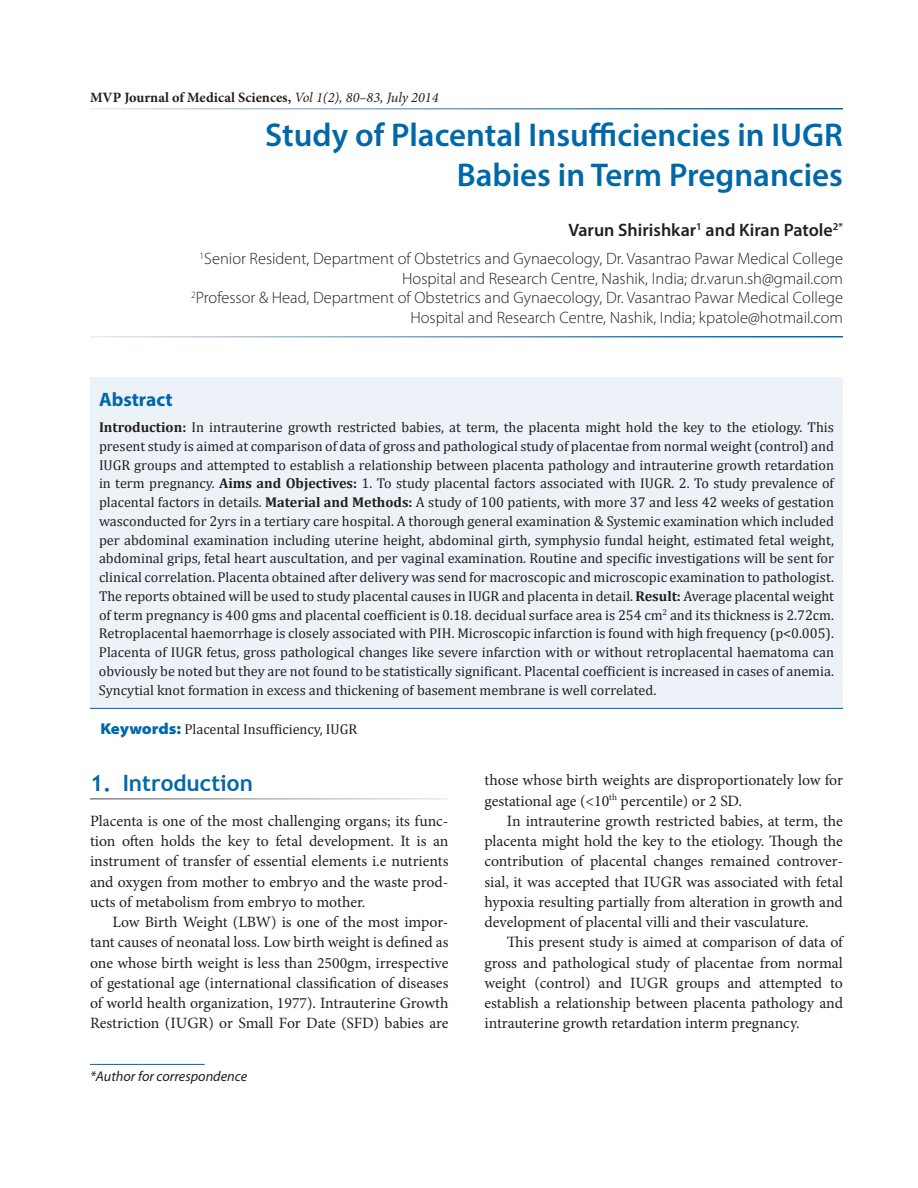
<style>
.page{position:relative;width:918px;height:1188px;background:#fff}
.page>*{position:absolute;margin:0;border:0;box-sizing:border-box;transform-origin:0 0}
.t1{font:600 33px/40.5px "Myriad Pro";color:#0068a9;text-align:right}
.t2{font:700 22.5px "Trebuchet MS";color:#0068a9}
.t3{font:700 19.5px "Myriad Pro";color:#0068a9}
.t4{font:600 18px "Myriad Pro";color:#231f20}
.t5{font:300 16.5px/19.5px "Myriad Pro";color:#231f20;text-align:right}
.t6{font:15.75px/20.2px "Minion Pro";color:#231f20;text-align:justify}
.t7{font:14.25px/18.8px "Cambria";color:#231f20;text-align:justify}
.t8{font:700 14.25px "Minion Pro";color:#231f20}
.t9{font:italic 14.25px "Myriad Pro";color:#231f20}
.s1{font-weight:400;font-style:italic}
.s2{font-weight:700}
.s3{font-family:"Myriad Pro";font-weight:900;font-stretch:semi-expanded;font-size:15.75px;color:#0068a9}
</style>
<div class="page">
<hr style="left:90px;top:1064px;width:115px;height:1px;background:#0068a9">
<div style="left:90px;top:378px;width:753px;height:331px;background:#edf2f8"></div>
<hr style="left:90px;top:708px;width:753px;height:1px;background:#0068a9">
<p class="t8" style="left:90px;top:87px;width:350px">MVP Journal of Medical Sciences, <span class="s1">Vol 1(2), 80–83, July 2014</span></p>
<h1 class="t1" style="left:265px;top:113px;width:579px">Study of Placental Insufficiencies in IUGR<br>Babies in Term Pregnancies</h1>
<p class="t4" style="left:568px;top:218px;width:276px">Varun Shirishkar<sup>1</sup> and Kiran Patole<sup>2*</sup></p>
<p class="t5" style="left:191px;top:249px;width:653px"><sup>1</sup>Senior Resident, Department of Obstetrics and Gynaecology, Dr. Vasantrao Pawar Medical College Hospital and Research Centre, Nashik, India; dr.varun.sh@gmail.com<br><sup>2</sup>Professor &amp; Head, Department of Obstetrics and Gynaecology, Dr. Vasantrao Pawar Medical College Hospital and Research Centre, Nashik, India; kpatole@hotmail.com</p>
<h3 class="t3" style="left:99px;top:386px;width:75px">Abstract</h3>
<p class="t7" style="left:99px;top:418px;width:737px"><span class="s2">Introduction:</span> In intrauterine growth restricted babies, at term, the placenta might hold the key to the etiology. This present study is aimed at comparison of data of gross and pathological study of placentae from normal weight (control) and IUGR groups and attempted to establish a relationship between placenta pathology and intrauterine growth retardation in term pregnancy. <span class="s2">Aims and Objectives:</span> 1. To study placental factors associated with IUGR. 2. To study prevalence of placental factors in details. <span class="s2">Material and Methods:</span> A study of 100 patients, with more 37 and less 42 weeks of gestation wasconducted for 2yrs in a tertiary care hospital. A thorough general examination &amp; Systemic examination which included per abdominal examination including uterine height, abdominal girth, symphysio fundal height, estimated fetal weight, abdominal grips, fetal heart auscultation, and per vaginal examination. Routine and specific investigations will be sent for clinical correlation. Placenta obtained after delivery was send for macroscopic and microscopic examination to pathologist.<br>The reports obtained will be used to study placental causes in IUGR and placenta in detail. <span class="s2">Result:</span> Average placental weight of term pregnancy is 400 gms and placental coefficient is 0.18. decidual surface area is 254 cm<sup>2</sup> and its thickness is 2.72cm.<br>Retroplacental haemorrhage is closely associated with PIH. Microscopic infarction is found with high frequency (p&lt;0.005).<br>Placenta of IUGR fetus, gross pathological changes like severe infarction with or without retroplacental haematoma can obviously be noted but they are not found to be statistically significant. Placental coefficient is increased in cases of anemia.<br>Syncytial knot formation in excess and thickening of basement membrane is well correlated.</p>
<p class="t7" style="left:100px;top:720px;width:258px"><span class="s3">Keywords:</span> Placental Insufficiency, IUGR</p>
<h2 class="t2" style="left:90px;top:769px;width:164px">1. Introduction</h2>
<p class="t6" style="left:90px;top:811px;width:360px">Placenta is one of the most challenging organs; its func&shy;tion often holds the key to fetal development. It is an instrument of transfer of essential elements i.e nutrients and oxygen from mother to embryo and the waste prod&shy;ucts of metabolism from embryo to mother.</p>
<p class="t6" style="left:90px;top:912px;width:360px;text-indent:23px">Low Birth Weight (LBW) is one of the most impor&shy;tant causes of neonatal loss. Low birth weight is defined as one whose birth weight is less than 2500gm, irrespective of gestational age (international classification of diseases of world health organization, 1977). Intrauterine Growth Restriction (IUGR) or Small For Date (SFD) babies are</p>
<p class="t9" style="left:90px;top:1069px;width:159px">*Author for correspondence</p>
<p class="t6" style="left:485px;top:770px;width:360px">those whose birth weights are disproportionately low for gestational age (&lt;10<sup>th</sup> percentile) or 2 SD.</p>
<p class="t6" style="left:484px;top:811px;width:360px;text-indent:23px">In intrauterine growth restricted babies, at term, the placenta might hold the key to the etiology. Though the contribution of placental changes remained controver&shy;sial, it was accepted that IUGR was associated with fetal hypoxia resulting partially from alteration in growth and development of placental villi and their vasculature.</p>
<p class="t6" style="left:484px;top:932px;width:360px;text-indent:23px">This present study is aimed at comparison of data of gross and pathological study of placentae from normal weight (control) and IUGR groups and attempted to establish a relationship between placenta pathology and intrauterine growth retardation interm pregnancy.</p>
</div>
